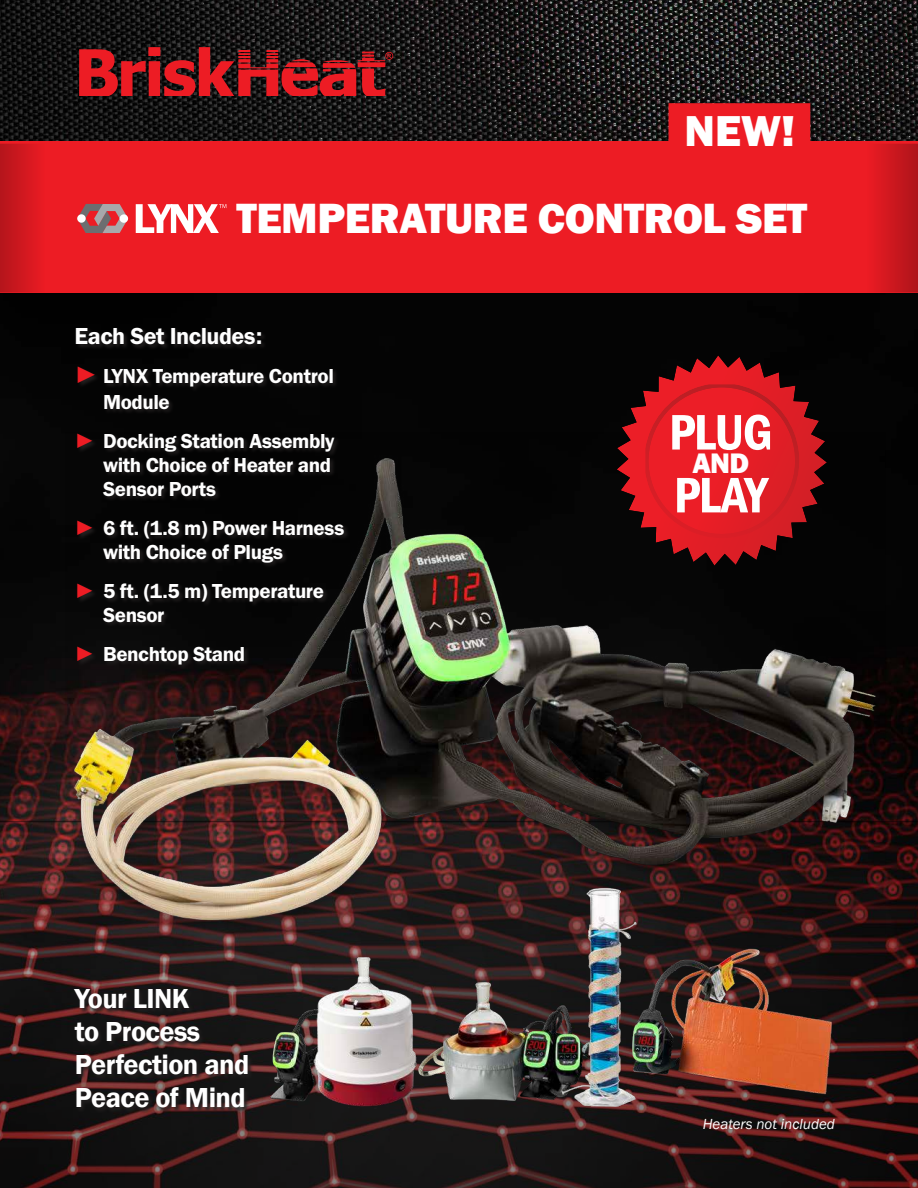
<style>
.page{position:relative;width:918px;height:1188px;background:#fff}
.page>*{position:absolute;margin:0;border:0;box-sizing:border-box;transform-origin:0 0}
.t1{font:600 condensed 51.75px "Franklin Gothic";letter-spacing:-.03em;color:#fff}
.t2{font:800 44.55px "Franklin Gothic";color:#fff}
.t3{font:800 43.5px "Franklin Gothic";letter-spacing:-.01em;color:#fff}
.t4{font:800 29.1px "Franklin Gothic";color:#fff}
.t5{font:600 28.2px/33px "Franklin Gothic";letter-spacing:-.02em;color:#fff}
.t6{font:24px "Franklin Gothic URW Dem";letter-spacing:-.02em;color:#fff}
.t7{font:21px/24px "Franklin Gothic URW Dem";letter-spacing:-.02em;color:#fff}
.t8{font:italic 15px "Franklin Gothic";color:#fff}
.s1{font-family:"Franklin Gothic";font-size:24px;color:#ed1c24}
.s2{font-family:"Franklin Gothic";color:#ed1c24}
</style>
<div class="page">
<img style="left:0;top:0;width:918px;height:141px">
<img style="left:0;top:292px;width:918px;height:529px">
<svg style="left:0;top:821px;width:918px;height:367px;background:#271616"></svg>
<img style="left:65px;top:432px;width:821px;height:514px">
<div style="left:0;top:141px;width:918px;height:151px;background:#ed1c24"></div>
<svg style="left:79px;top:47px;width:314px;height:48px;background:#81191d"></svg>
<svg style="left:80px;top:204px;width:48px;height:29px"></svg>
<div style="left:120px;top:214px;width:8px;height:9px;background:#fff;border-radius:50%"></div>
<div style="left:77px;top:214px;width:9px;height:9px;background:#fff;border-radius:50%"></div>
<svg style="left:136px;top:204px;width:90px;height:29px"></svg>
<svg style="left:74px;top:989px;width:180px;height:125px;background:#2c1c1c"></svg>
<svg style="left:76px;top:327px;width:274px;height:343px;background:#090909"></svg>
<div style="left:669px;top:103px;width:141px;height:56px;background:#ed1c24;border:2px solid #ed1c24"></div>
<img style="left:409px;top:858px;width:258px;height:262px">
<img style="left:612px;top:940px;width:248px;height:160px">
<img style="left:617px;top:356px;width:210px;height:210px">
<img style="left:645px;top:384px;width:154px;height:154px">
<img style="left:648px;top:387px;width:147px;height:147px">
<img style="left:255px;top:930px;width:190px;height:191px">
<h2 class="t2" style="left:685px;top:104px;width:112px">NEW!</h2>
<h3 class="t3" style="left:236px;top:193px;width:573px">TEMPERATURE CONTROL SET</h3>
<p class="t6" style="left:75px;top:328px;width:189px">Each Set Includes:</p>
<p class="t7" style="left:103px;top:365px;width:232px;line-height:25.5px;text-indent:-28px"><span class="s1">►</span> LYNX Temperature Control<br>Module</p>
<p class="t7" style="left:103px;top:430px;width:233px;text-indent:-28px"><span class="s2">►</span> Docking Station Assembly with Choice of Heater and<br>Sensor Ports</p>
<p class="t7" style="left:103px;top:517px;width:243px;text-indent:-28px"><span class="s2">►</span> 6 ft. (1.8 m) Power Harness with Choice of Plugs</p>
<p class="t7" style="left:103px;top:580px;width:222px;text-indent:-28px"><span class="s2">►</span> 5 ft. (1.5 m) Temperature<br>Sensor</p>
<p class="t7" style="left:75px;top:643px;width:172px"><span class="s2">►</span> Benchtop Stand</p>
<h3 class="t5" style="left:75px;top:985px;width:176px">Your LINK<br>to Process<br>Perfection and<br>Peace of Mind</h3>
<h1 class="t1" style="left:669px;top:401px;width:105px">PLUG</h1>
<h3 class="t4" style="left:693px;top:446px;width:58px">AND</h3>
<h1 class="t1" style="left:674px;top:464px;width:95px">PLAY</h1>
<p class="t8" style="left:703px;top:1115px;width:134px">Heaters not included</p>
</div>
